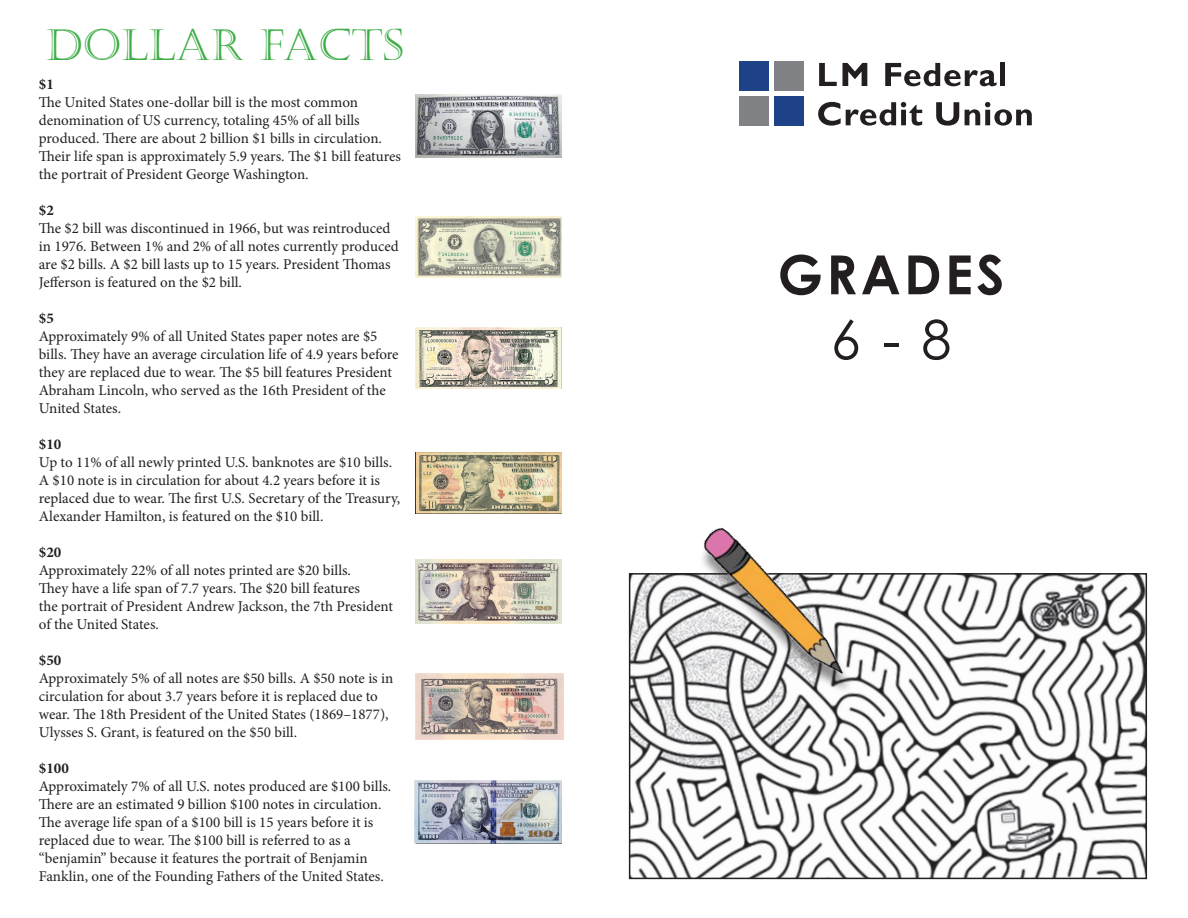
<style>
.page{position:relative;width:1188px;height:918px;background:#fff}
.page>*{position:absolute;margin:0;border:0;box-sizing:border-box;transform-origin:0 0}
.t1{font:700 54px "Century Gothic";letter-spacing:.06em;color:#231f20}
.t2{font:54px "Century Gothic";color:#231f20}
.t3{font:43.5px "Castellar";color:#40ae49}
.t4{font:15px/18px "Minion Pro";letter-spacing:-.005em;color:#231f20}
.t5{font:700 15px "Minion Pro";color:#231f20}
</style>
<div class="page">
<div style="left:739px;top:62px;width:30px;height:29px;background:#1e4288"></div>
<div style="left:774px;top:62px;width:30px;height:29px;background:#808285"></div>
<div style="left:739px;top:96px;width:30px;height:30px;background:#808285"></div>
<div style="left:774px;top:96px;width:30px;height:30px;background:#1e4288"></div>
<svg style="left:819px;top:63px;width:48px;height:23px"></svg>
<svg style="left:885px;top:63px;width:112px;height:23px"></svg>
<hr style="left:1000px;top:63px;width:4px;height:23px;background:#231f20">
<svg style="left:818px;top:102px;width:104px;height:24px"></svg>
<svg style="left:936px;top:102px;width:23px;height:24px"></svg>
<svg style="left:965px;top:102px;width:67px;height:24px"></svg>
<img style="left:416px;top:95px;width:146px;height:62px">
<img style="left:416px;top:216px;width:146px;height:62px">
<img style="left:416px;top:328px;width:146px;height:61px">
<img style="left:416px;top:559px;width:146px;height:64px">
<img style="left:415px;top:781px;width:147px;height:62px">
<img style="left:416px;top:452px;width:146px;height:61px">
<img style="left:415px;top:674px;width:148px;height:65px">
<img style="left:632px;top:576px;width:512px;height:300px">
<div style="left:629px;top:573px;width:518px;height:306px;border:2px solid #231f20"></div>
<div style="left:699px;top:533px;width:155px;height:162px;background:#231f20;opacity:.5"></div>
<img style="left:684px;top:528px;width:195px;height:154px">
<h2 class="t3" style="left:46px;top:20px;width:359px">DOLLAR FACTS</h2>
<p class="t5" style="left:39px;top:74px;width:16px">$1</p>
<p class="t4" style="left:39px;top:93px;width:364px">The United States one-dollar bill is the most common denomination of US currency, totaling 45% of all bills produced. There are about 2 billion $1 bills in circulation.<br>Their life span is approximately 5.9 years. The $1 bill features the portrait of President George Washington.</p>
<p class="t5" style="left:39px;top:200px;width:16px">$2</p>
<p class="t4" style="left:39px;top:219px;width:361px">The $2 bill was discontinued in 1966, but was reintroduced in 1976. Between 1% and 2% of all notes currently produced are $2 bills. A $2 bill lasts up to 15 years. President Thomas Jefferson is featured on the $2 bill.</p>
<p class="t5" style="left:39px;top:308px;width:16px">$5</p>
<p class="t4" style="left:39px;top:327px;width:361px">Approximately 9% of all United States paper notes are $5 bills. They have an average circulation life of 4.9 years before they are replaced due to wear. The $5 bill features President Abraham Lincoln, who served as the 16th President of the United States.</p>
<p class="t5" style="left:39px;top:434px;width:24px">$10</p>
<p class="t4" style="left:39px;top:453px;width:363px">Up to 11% of all newly printed U.S. banknotes are $10 bills.<br>A $10 note is in circulation for about 4.2 years before it is replaced due to wear. The first U.S. Secretary of the Treasury, Alexander Hamilton, is featured on the $10 bill.</p>
<p class="t5" style="left:39px;top:542px;width:24px">$20</p>
<p class="t4" style="left:39px;top:561px;width:356px">Approximately 22% of all notes printed are $20 bills.<br>They have a life span of 7.7 years. The $20 bill features<br>the portrait of President Andrew Jackson, the 7th President of the United States.</p>
<p class="t5" style="left:39px;top:650px;width:24px">$50</p>
<p class="t4" style="left:39px;top:669px;width:356px">Approximately 5% of all notes are $50 bills. A $50 note is in circulation for about 3.7 years before it is replaced due to wear. The 18th President of the United States (1869–1877), Ulysses S. Grant, is featured on the $50 bill.</p>
<p class="t5" style="left:39px;top:758px;width:31px">$100</p>
<p class="t4" style="left:39px;top:777px;width:354px">Approximately 7% of all U.S. notes produced are $100 bills.<br>There are an estimated 9 billion $100 notes in circulation.<br>The average life span of a $100 bill is 15 years before it is replaced due to wear. The $100 bill is referred to as a “benjamin” because it features the portrait of Benjamin Fanklin, one of the Founding Fathers of the United States.</p>
<h1 class="t1" style="left:778px;top:234px;width:228px">GRADES</h1>
<h1 class="t2" style="left:831px;top:302px;width:122px">6 - 8</h1>
</div>
